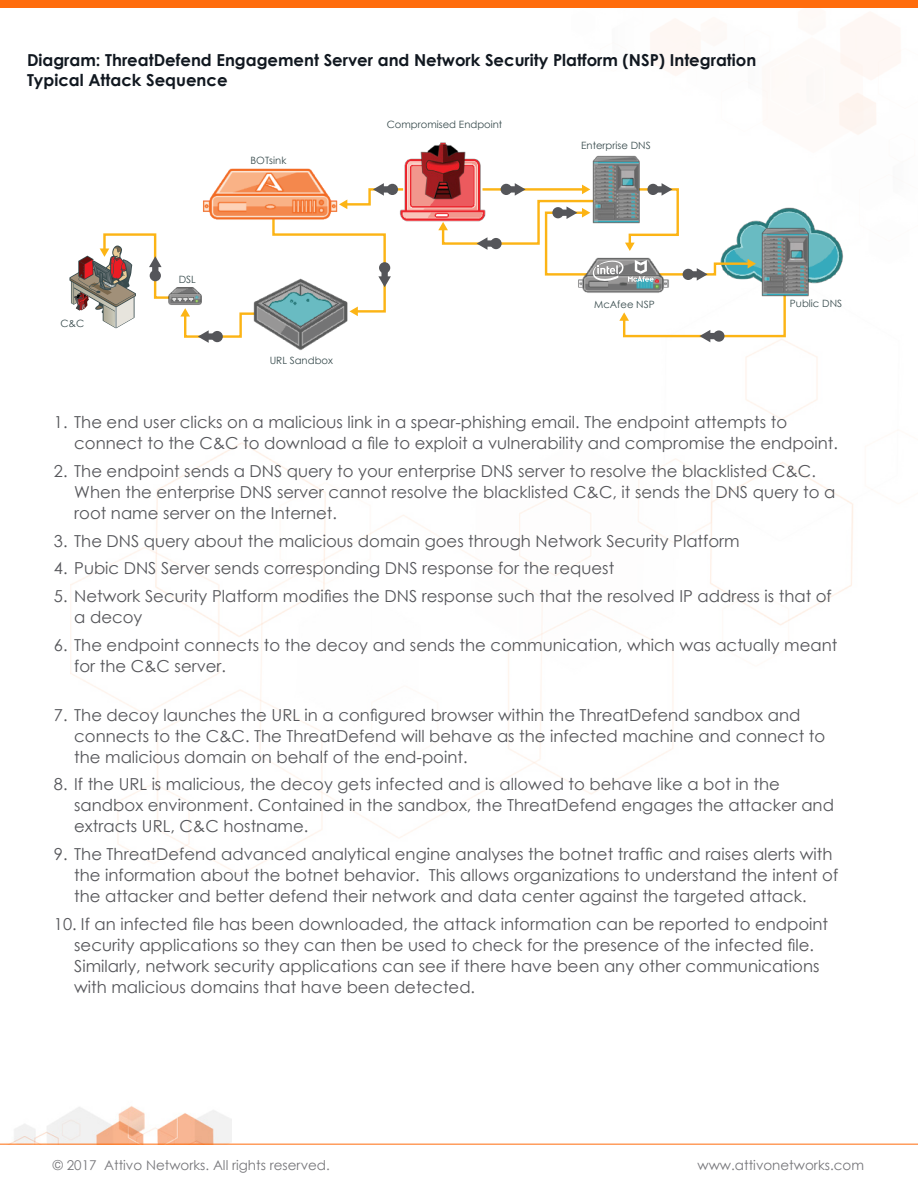
<style>
.page{position:relative;width:918px;height:1188px;background:#fff}
.page>*{position:absolute;margin:0;border:0;box-sizing:border-box;transform-origin:0 0}
.t1{font:16.5px/21px "Century Gothic";color:#55565a}
.t2{font:700 16.5px/19.8px "Century Gothic";color:#111820}
.t3{font:13.5px "Century Gothic";color:#77777b}
.t4{font:10.05px "Century Gothic";color:#384b4d}
</style>
<div class="page">
<img style="left:70px;top:328px;width:783px;height:547px">
<img style="left:0;top:1106px;width:231px;height:38px">
<div style="left:0;top:0;width:918px;height:8px;background:#ff6c0c"></div>
<hr style="left:0;top:1144px;width:918px;height:1px;background:#ff6c0c">
<img style="left:756px;top:176px;width:108px;height:108px">
<svg style="left:619px;top:297px;width:168px;height:45px"></svg>
<svg style="left:180px;top:183px;width:226px;height:160px"></svg>
<svg style="left:69px;top:233px;width:95px;height:95px"></svg>
<img style="left:184px;top:168px;width:171px;height:82px">
<img style="left:564px;top:282px;width:118px;height:52px">
<img style="left:759px;top:227px;width:51px;height:70px">
<img style="left:592px;top:155px;width:48px;height:28px">
<img style="left:387px;top:158px;width:94px;height:87px">
<img style="left:414px;top:142px;width:58px;height:58px">
<img style="left:236px;top:249px;width:129px;height:125px">
<img style="left:164px;top:274px;width:43px;height:44px">
<svg style="left:438px;top:183px;width:318px;height:99px"></svg>
<p class="t2" style="left:27px;top:50px;width:731px">Diagram: ThreatDefend Engagement Server and Network Security Platform (NSP) Integration<br>Typical Attack Sequence</p>
<p class="t4" style="left:60px;top:317px;width:25px">C&amp;C</p>
<p class="t4" style="left:179px;top:273px;width:19px">DSL</p>
<p class="t4" style="left:251px;top:153px;width:37px">BOTsink</p>
<p class="t4" style="left:387px;top:117px;width:117px">Compromised Endpoint</p>
<p class="t4" style="left:270px;top:354px;width:65px">URL Sandbox</p>
<p class="t4" style="left:581px;top:139px;width:71px">Enterprise DNS</p>
<p class="t4" style="left:594px;top:297px;width:62px">McAfee NSP</p>
<p class="t4" style="left:790px;top:296px;width:54px">Public DNS</p>
<p class="t1" style="left:74px;top:411px;width:765px;text-indent:-20px">1. The end user clicks on a malicious link in a spear-phishing email. The endpoint attempts to connect to the C&amp;C to download a file to exploit a vulnerability and compromise the endpoint.</p>
<p class="t1" style="left:74px;top:460px;width:763px;text-indent:-20px">2. The endpoint sends a DNS query to your enterprise DNS server to resolve the blacklisted C&amp;C.<br>When the enterprise DNS server cannot resolve the blacklisted C&amp;C, it sends the DNS query to a root name server on the Internet.</p>
<p class="t1" style="left:54px;top:530px;width:687px">3. The DNS query about the malicious domain goes through Network Security Platform</p>
<p class="t1" style="left:54px;top:558px;width:562px">4. Pubic DNS Server sends corresponding DNS response for the request</p>
<p class="t1" style="left:74px;top:585px;width:759px;text-indent:-20px">5. Network Security Platform modifies the DNS response such that the resolved IP address is that of a decoy</p>
<p class="t1" style="left:74px;top:634px;width:765px;text-indent:-20px">6. The endpoint connects to the decoy and sends the communication, which was actually meant for the C&amp;C server.</p>
<p class="t1" style="left:74px;top:704px;width:753px;text-indent:-20px">7. The decoy launches the URL in a configured browser within the ThreatDefend sandbox and connects to the C&amp;C. The ThreatDefend will behave as the infected machine and connect to the malicious domain on behalf of the end-point.</p>
<p class="t1" style="left:74px;top:774px;width:761px;text-indent:-20px">8. If the URL is malicious, the decoy gets infected and is allowed to behave like a bot in the sandbox environment. Contained in the sandbox, the ThreatDefend engages the attacker and extracts URL, C&amp;C hostname.</p>
<p class="t1" style="left:74px;top:844px;width:766px;text-indent:-20px">9. The ThreatDefend advanced analytical engine analyses the botnet traffic and raises alerts with the information about the botnet behavior. This allows organizations to understand the intent of the attacker and better defend their network and data center against the targeted attack.</p>
<p class="t1" style="left:74px;top:913px;width:756px;text-indent:-20px">10. If an infected file has been downloaded, the attack information can be reported to endpoint security applications so they can then be used to check for the presence of the infected file.<br>Similarly, network security applications can see if there have been any other communications with malicious domains that have been detected.</p>
<p class="t3" style="left:53px;top:1155px;width:279px">© 2017 Attivo Networks. All rights reserved.</p>
<p class="t3" style="left:698px;top:1155px;width:168px">www.attivonetworks.com</p>
</div>
